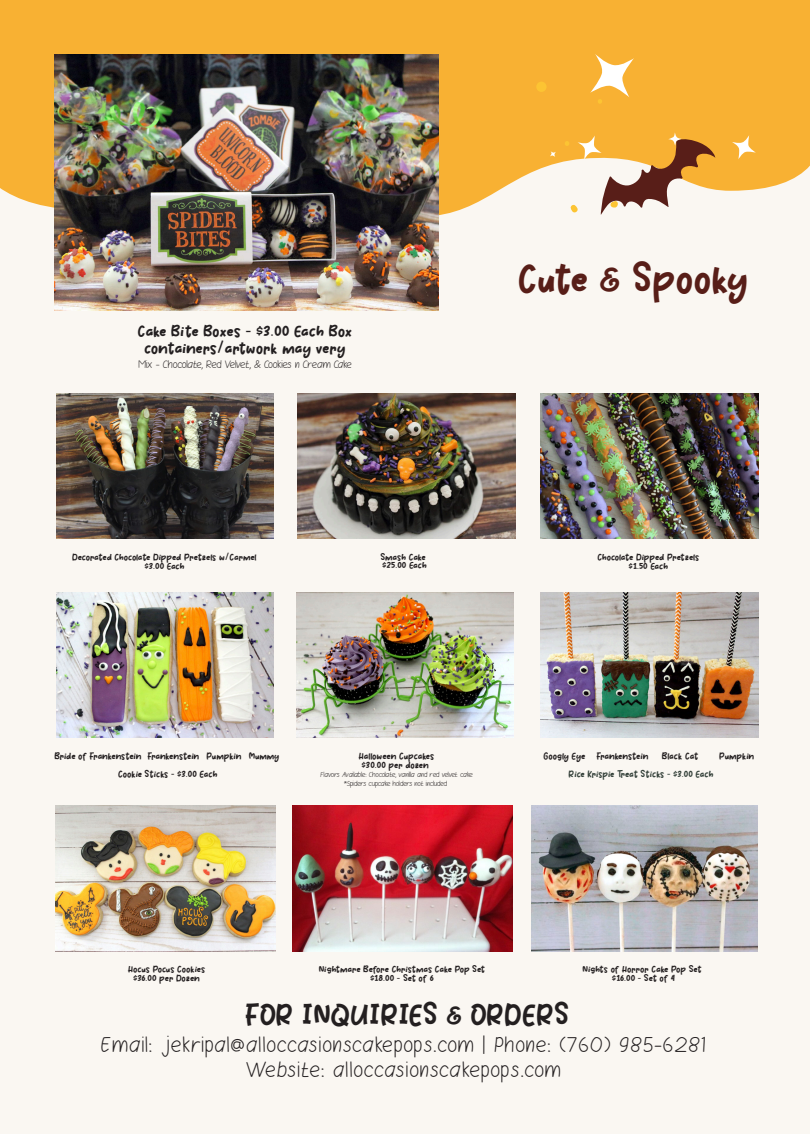
<style>
.page{position:relative;width:810px;height:1134px;background:#faf7f2}
.page>*{position:absolute;margin:0;border:0;box-sizing:border-box;transform-origin:0 0}
.t1{font:41.55px "Cute Unicorn";color:#581e18}
.t2{font:31.2px "Cute Unicorn";color:#231f20}
.t3{font:21px/25.2px "Ageng Sans";letter-spacing:.075em;color:#231f20;text-align:center}
.t4{font:16.5px/16.5px "Cute Unicorn";color:#231f20;text-align:center}
.t5{font:10.5px "Ageng Sans";letter-spacing:.015em;color:#231f20}
.t6{font:10.05px/9px "Cute Unicorn";color:#231f20}
.t7{font:10.05px "Cute Unicorn";color:#313e37}
.t8{font:9.75px/9px "Cute Unicorn";color:#231f20;text-align:center}
.t9{font:7.2px/9px "Ageng Sans";letter-spacing:.015em;color:#231f20;text-align:center}
</style>
<div class="page">
<svg style="left:0;top:0;width:810px;height:216px;background:#f8b641"></svg>
<img style="left:296px;top:592px;width:218px;height:145px">
<img style="left:541px;top:592px;width:217px;height:145px">
<img style="left:56px;top:592px;width:218px;height:145px">
<img style="left:56px;top:394px;width:218px;height:145px">
<img style="left:298px;top:394px;width:217px;height:145px">
<img style="left:541px;top:394px;width:217px;height:145px">
<img style="left:54px;top:54px;width:385px;height:257px">
<div style="left:536px;top:82px;width:11px;height:10px;background:#fcc433;border-radius:50%"></div>
<svg style="left:590px;top:54px;width:44px;height:50px"></svg>
<svg style="left:732px;top:135px;width:24px;height:24px"></svg>
<svg style="left:564px;top:132px;width:152px;height:83px"></svg>
<svg style="left:550px;top:151px;width:6px;height:6px"></svg>
<img style="left:56px;top:806px;width:219px;height:146px">
<img style="left:531px;top:806px;width:227px;height:146px">
<img style="left:293px;top:806px;width:220px;height:146px">
<h3 class="t4" style="left:138px;top:323px;width:216px">Cake Bite Boxes - $3.00 Each Box containers/artwork may very</h3>
<p class="t5" style="left:139px;top:359px;width:214px">Mix - Chocolate, Red Velvet, &amp; Cookies n Cream Cake</p>
<h1 class="t1" style="left:519px;top:252px;width:232px">Cute &amp; Spooky</h1>
<p class="t8" style="left:72px;top:552px;width:186px">Decorated Chocolate Dipped Pretzels w/Carmel $3.00 Each</p>
<p class="t8" style="left:598px;top:553px;width:103px">Chocolate Dipped Pretzels $1.50 Each</p>
<p class="t8" style="left:381px;top:552px;width:48px;line-height:8.4px;text-align:left">Smash Cake $25.00 Each</p>
<p class="t6" style="left:55px;top:751px;width:226px">Bride of Frankenstein Frankenstein Pumpkin Mummy</p>
<p class="t6" style="left:544px;top:751px;width:106px">Googly Eye Frankenstein</p>
<p class="t6" style="left:662px;top:751px;width:38px">Black Cat</p>
<p class="t6" style="left:720px;top:751px;width:36px">Pumpkin</p>
<p class="t6" style="left:359px;top:751px;width:77px">Halloween Cupcakes $30.00 per dozen</p>
<p class="t9" style="left:321px;top:770px;width:154px">flavors Available: Chocolate, vanilla and red velvet cake *Spiders cupcake holders not included</p>
<p class="t6" style="left:119px;top:769px;width:101px">Cookie Sticks - $3.00 Each</p>
<p class="t7" style="left:569px;top:767px;width:146px">Rice Krispie Treat Sticks - $3.00 Each</p>
<p class="t8" style="left:128px;top:965px;width:79px">Hocus Pocus Cookies $36.00 per Dozen</p>
<p class="t8" style="left:319px;top:965px;width:168px">Nightmare Before Christmas Cake Pop Set $18.00 - Set of 6</p>
<p class="t8" style="left:583px;top:965px;width:121px">Nights of Horror Cake Pop Set $16.00 - Set of 4</p>
<h2 class="t2" style="left:246px;top:994px;width:326px">FOR INQUIRIES &amp; ORDERS</h2>
<h3 class="t3" style="left:102px;top:1034px;width:606px">Email: jekripal@alloccasionscakepops.com | Phone: (760) 985-6281<br>Website: alloccasionscakepops.com</h3>
</div>
